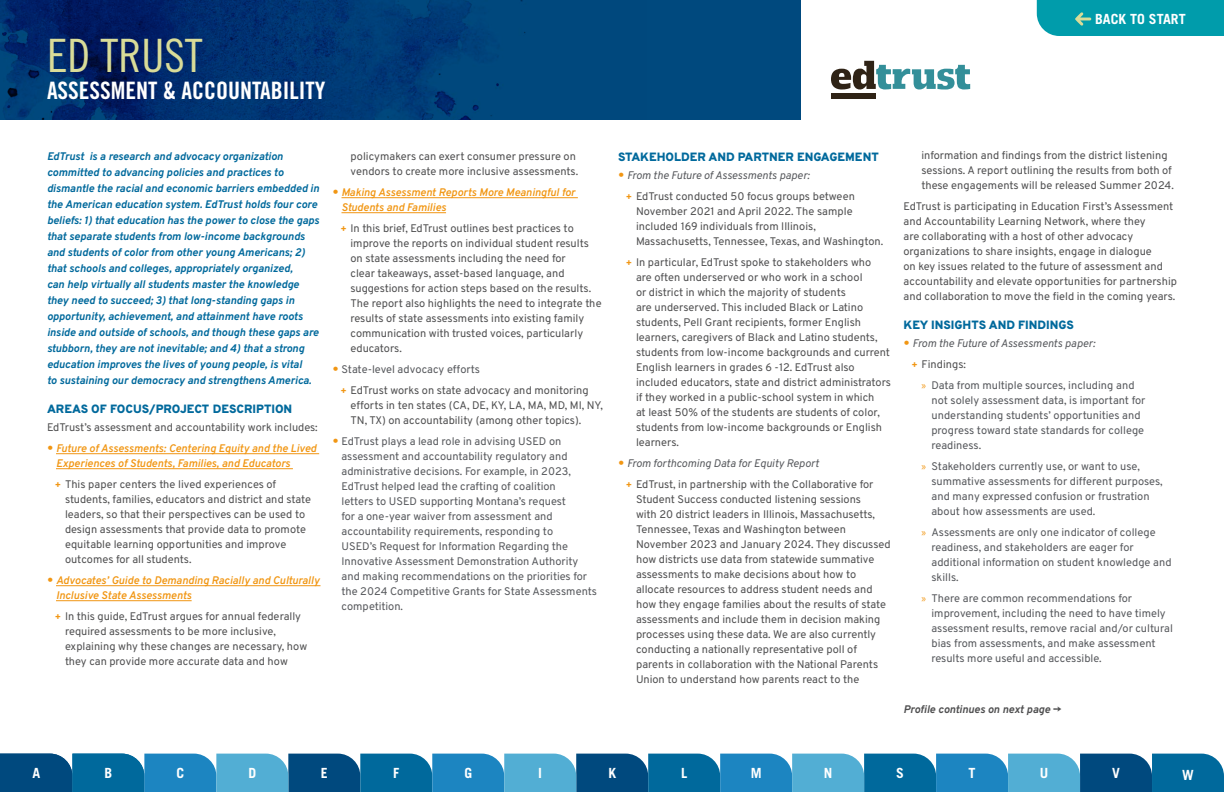
<style>
.page{position:relative;width:1224px;height:792px;background:#fff}
.page>*{position:absolute;margin:0;border:0;box-sizing:border-box;transform-origin:0 0}
.t1{font:46px "Trade Gothic LT Pro Cn 18";color:#d9dc98}
.t2{font:24px "Trade Gothic LT Pro Bd Cn 20";color:#fff}
.t3{font:700 14px "Trade Gothic LT Pro";color:#fff}
.t4{font:900 12px "Overpass";color:#00699c}
.t5{font:11px/15px "Overpass";color:#4f4f50}
.t6{font:11px/15px "Overpass";color:#56585c}
.t7{font:italic 700 11px/16px "Overpass";color:#00699c}
.t8{font:italic 600 11px/15px "Overpass";color:#f19613}
.t9{font:italic 11px/21px "Overpass";letter-spacing:-.005em;color:#56585c}
.t10{font:italic 700 11px "Overpass";color:#4f4f50}
.s1{font-weight:700;font-style:normal;font-size:15px}
.s2{font-weight:700;font-size:10px;color:#f19613}
.s3{font-weight:700;font-size:15px;color:#f19613}
.s4{color:#56585c}
.s5{font-style:italic;color:#56585c}
.s6{font-weight:700;font-style:normal;font-size:15px;color:#f19613}
.s7{font-weight:700;font-style:normal;font-size:10px;color:#f19613}
.s8{font-style:normal;color:#4f4f50}
.s9{font-family:"Myriad Pro";color:#f19613}
</style>
<div class="page">
<div style="left:0;top:0;width:801px;height:120px;background:#00497e"></div>
<img style="left:0;top:0;width:526px;height:120px">
<svg style="left:0;top:754px;width:1224px;height:38px;background:#227dad"></svg>
<hr style="left:56px;top:454px;width:263px;height:1px;background:#f19613">
<hr style="left:56px;top:469px;width:237px;height:1px;background:#f19613">
<hr style="left:56px;top:586px;width:264px;height:1px;background:#f19613">
<hr style="left:56px;top:601px;width:136px;height:1px;background:#f19613">
<hr style="left:342px;top:198px;width:236px;height:1px;background:#f19613">
<hr style="left:342px;top:213px;width:104px;height:1px;background:#f19613">
<div style="left:831px;top:94px;width:45px;height:5px;background:#2f2316"></div>
<svg style="left:831px;top:61px;width:139px;height:29px"></svg>
<div style="left:1037px;top:0;width:187px;height:36px;background:#009cab"></div>
<h1 class="t1" style="left:47px;top:28px;width:157px">ED TRUST</h1>
<h2 class="t2" style="left:47px;top:76px;width:280px">ASSESSMENT &amp; ACCOUNTABILITY</h2>
<p class="t3" style="left:1095px;top:10px;width:92px">BACK TO START</p>
<p class="t7" style="left:47px;top:147px;width:274px">EdTrust is a research and advocacy organization committed to advancing policies and practices to dismantle the racial and economic barriers embedded in the American education system. EdTrust holds four core beliefs: 1) that education has the power to close the gaps that separate students from low-income backgrounds and students of color from other young Americans; 2) that schools and colleges, appropriately organized,<br>can help virtually all students master the knowledge they need to succeed; 3) that long-standing gaps in opportunity, achievement, and attainment have roots inside and outside of schools, and though these gaps are stubborn, they are not inevitable; and 4) that a strong education improves the lives of young people, is vital<br>to sustaining our democracy and strengthens America.</p>
<p class="t4" style="left:47px;top:399px;width:247px">AREAS OF FOCUS/PROJECT DESCRIPTION</p>
<p class="t5" style="left:47px;top:419px;width:272px">EdTrust’s assessment and accountability work includes:</p>
<p class="t8" style="left:56px;top:440px;width:262px;text-indent:-9px"><span class="s1">•</span> Future of Assessments: Centering Equity and the Lived<br>Experiences of Students, Families, and Educators</p>
<p class="t5" style="left:65px;top:476px;width:248px;text-indent:-10px"><span class="s2">+</span> This paper centers the lived experiences of students, families, educators and district and state leaders, so that their perspectives can be used to design assessments that provide data to promote equitable learning opportunities and improve outcomes for all students.</p>
<p class="t8" style="left:56px;top:572px;width:265px;text-indent:-9px"><span class="s1">•</span> Advocates’ Guide to Demanding Racially and Culturally<br>Inclusive State Assessments</p>
<p class="t5" style="left:65px;top:608px;width:244px;text-indent:-10px"><span class="s2">+</span> In this guide, EdTrust argues for annual federally required assessments to be more inclusive, explaining why these changes are necessary, how they can provide more accurate data and how</p>
<p class="t5" style="left:350px;top:148px;width:229px">policymakers can exert consumer pressure on vendors to create more inclusive assessments.</p>
<p class="t8" style="left:342px;top:184px;width:235px;text-indent:-9px"><span class="s1">•</span> Making Assessment Reports More Meaningful for<br>Students and Families</p>
<p class="t5" style="left:350px;top:220px;width:253px;text-indent:-10px"><span class="s2">+</span> In this brief, EdTrust outlines best practices to improve the reports on individual student results on state assessments including the need for<br>clear takeaways, asset-based language, and suggestions for action steps based on the results.<br>The report also highlights the need to integrate the results of state assessments into existing family communication with trusted voices, particularly educators.</p>
<p class="t5" style="left:340px;top:358px;width:250px;line-height:21px;text-indent:-8px"><span class="s3">•</span> <span class="s4">State-level advocacy efforts<br></span><span class="s2">+</span> EdTrust works on state advocacy and monitoring</p>
<p class="t5" style="left:350px;top:397px;width:254px">efforts in ten states (CA, DE, KY, LA, MA, MD, MI, NY,<br>TN, TX) on accountability (among other topics).</p>
<p class="t6" style="left:342px;top:433px;width:257px;text-indent:-9px"><span class="s3">•</span> EdTrust plays a lead role in advising USED on assessment and accountability regulatory and administrative decisions. For example, in 2023, EdTrust helped lead the crafting of coalition<br>letters to USED supporting Montana’s request<br>for a one-year waiver from assessment and accountability requirements, responding to<br>USED’s Request for Information Regarding the Innovative Assessment Demonstration Authority and making recommendations on the priorities for the 2024 Competitive Grants for State Assessments competition.</p>
<p class="t4" style="left:618px;top:147px;width:262px">STAKEHOLDER AND PARTNER ENGAGEMENT</p>
<p class="t5" style="left:626px;top:164px;width:230px;line-height:21px;text-indent:-8px"><span class="s3">•</span> <span class="s5">From the Future of Assessments paper:<br></span><span class="s2">+</span> EdTrust conducted 50 focus groups between</p>
<p class="t5" style="left:636px;top:203px;width:249px">November 2021 and April 2022. The sample included 169 individuals from Illinois,<br>Massachusetts, Tennessee, Texas, and Washington.</p>
<p class="t5" style="left:636px;top:254px;width:257px;text-indent:-10px"><span class="s2">+</span> In particular, EdTrust spoke to stakeholders who<br>are often underserved or who work in a school<br>or district in which the majority of students<br>are underserved. This included Black or Latino students, Pell Grant recipients, former English learners, caregivers of Black and Latino students, students from low-income backgrounds and current English learners in grades 6 -12. EdTrust also included educators, state and district administrators if they worked in a public-school system in which<br>at least 50% of the students are students of color, students from low-income backgrounds or English learners.</p>
<p class="t5" style="left:626px;top:452px;width:249px;line-height:21px;text-indent:-8px"><span class="s3">•</span> <span class="s5">From forthcoming Data for Equity Report<br></span><span class="s2">+</span> EdTrust, in partnership with the Collaborative for</p>
<p class="t5" style="left:636px;top:491px;width:256px">Student Success conducted listening sessions<br>with 20 district leaders in Illinois, Massachusetts, Tennessee, Texas and Washington between November 2023 and January 2024. They discussed how districts use data from statewide summative assessments to make decisions about how to allocate resources to address student needs and how they engage families about the results of state assessments and include them in decision making processes using these data. We are also currently conducting a nationally representative poll of parents in collaboration with the National Parents Union to understand how parents react to the</p>
<p class="t5" style="left:922px;top:147px;width:254px">information and findings from the district listening sessions. A report outlining the results from both of these engagements will be released Summer 2024.</p>
<p class="t5" style="left:904px;top:198px;width:275px">EdTrust is participating in Education First’s Assessment and Accountability Learning Network, where they<br>are collaborating with a host of other advocacy organizations to share insights, engage in dialogue<br>on key issues related to the future of assessment and accountability and elevate opportunities for partnership and collaboration to move the field in the coming years.</p>
<p class="t4" style="left:904px;top:315px;width:172px">KEY INSIGHTS AND FINDINGS</p>
<p class="t9" style="left:911px;top:332px;width:185px;text-indent:-8px"><span class="s6">•</span> From the Future of Assessments paper: <span class="s7">+</span> <span class="s8">Findings:</span></p>
<p class="t6" style="left:931px;top:377px;width:215px;text-indent:-10px"><span class="s9">»</span> Data from multiple sources, including and not solely assessment data, is important for understanding students’ opportunities and progress toward state standards for college readiness.</p>
<p class="t6" style="left:931px;top:458px;width:233px;text-indent:-10px"><span class="s9">»</span> Stakeholders currently use, or want to use, summative assessments for different purposes, and many expressed confusion or frustration about how assessments are used.</p>
<p class="t6" style="left:931px;top:524px;width:242px;text-indent:-10px"><span class="s9">»</span> Assessments are only one indicator of college readiness, and stakeholders are eager for additional information on student knowledge and skills.</p>
<p class="t6" style="left:931px;top:590px;width:243px;text-indent:-10px"><span class="s9">»</span> There are common recommendations for improvement, including the need to have timely assessment results, remove racial and/or cultural bias from assessments, and make assessment results more useful and accessible.</p>
<p class="t10" style="left:904px;top:700px;width:159px">Profile continues on next page →</p>
<p class="t3" style="left:32px;top:764px;width:9px">A</p>
<p class="t3" style="left:105px;top:764px;width:9px">B</p>
<p class="t3" style="left:176px;top:764px;width:9px">C</p>
<p class="t3" style="left:248px;top:764px;width:9px">D</p>
<p class="t3" style="left:321px;top:764px;width:8px">E</p>
<p class="t3" style="left:393px;top:764px;width:8px">F</p>
<p class="t3" style="left:464px;top:764px;width:9px">G</p>
<p class="t3" style="left:538px;top:764px;width:5px">I</p>
<p class="t3" style="left:609px;top:764px;width:9px">K</p>
<p class="t3" style="left:681px;top:764px;width:8px">L</p>
<p class="t3" style="left:751px;top:764px;width:12px">M</p>
<p class="t3" style="left:824px;top:764px;width:10px">N</p>
<p class="t3" style="left:896px;top:764px;width:9px">S</p>
<p class="t3" style="left:969px;top:764px;width:8px">T</p>
<p class="t3" style="left:1040px;top:764px;width:10px">U</p>
<p class="t3" style="left:1112px;top:764px;width:9px">V</p>
<p class="t3" style="left:1182px;top:766px;width:13px">W</p>
</div>
